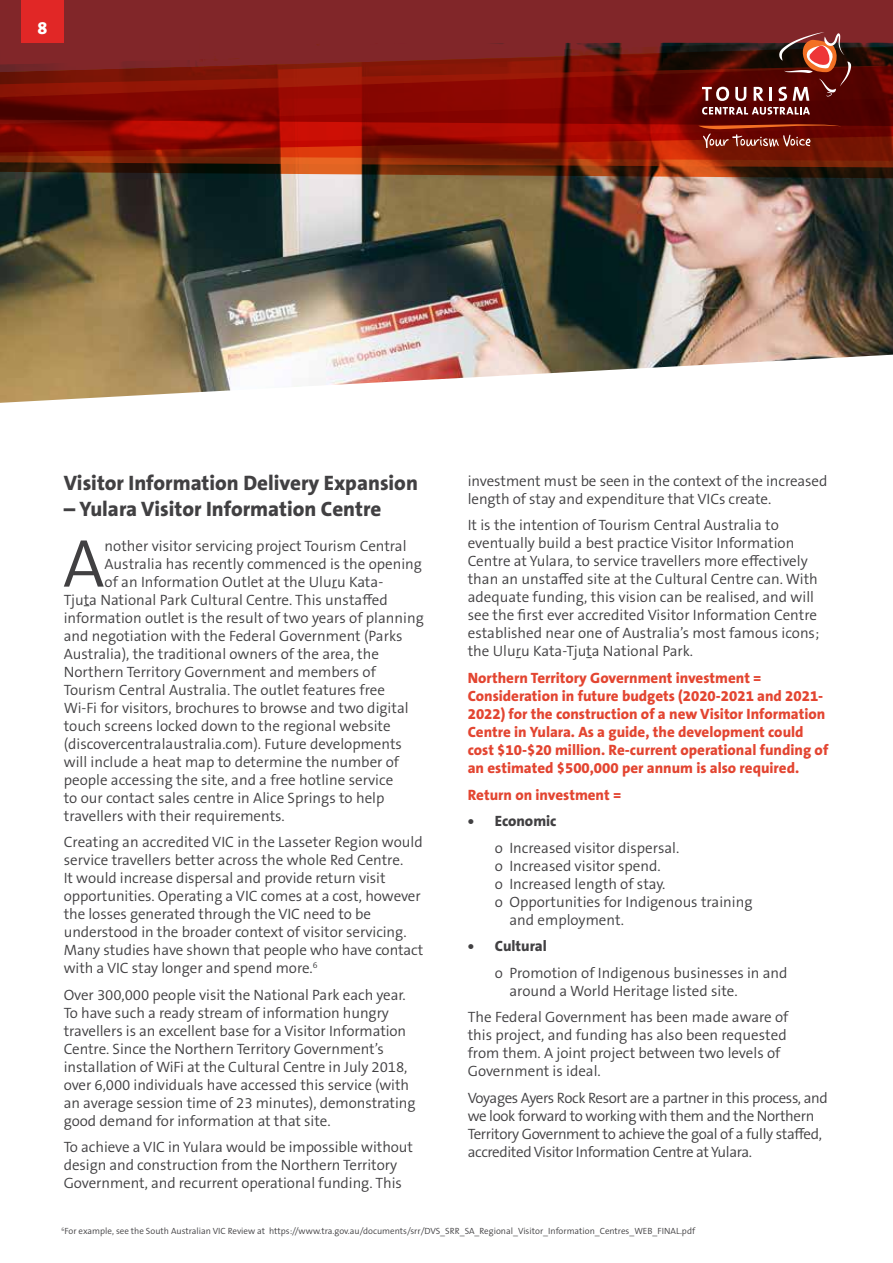
<style>
.page{position:relative;width:893px;height:1263px;background:#fff}
.page>*{position:absolute;margin:0;border:0;box-sizing:border-box;transform-origin:0 0}
.t1{font:300 68.4px "The Sans B W4";color:#414042}
.t2{font:800 21px "The Sans B W8";color:#414042}
.t3{font:800 18px "The Sans B W8";color:#fff}
.t4{font:300 15px/18px "The Sans B W4";color:#414042}
.t5{font:800 15px/18px "The Sans B W8";color:#e34531}
.t6{font:300 15px/18px "The Sans B W4";letter-spacing:-.025em;color:#414042}
.t7{font:800 15px "The Sans B W8";color:#414042}
.t8{font:300 9px "The Sans B W4";color:#414042}
</style>
<div class="page">
<img style="left:0;top:178px;width:893px;height:225px">
<svg style="left:0;top:101px;width:893px;height:77px;background:#6b180a"></svg>
<div style="left:0;top:0;width:893px;height:32px;background:#812629"></div>
<svg style="left:702px;top:107px;width:108px;height:8px"></svg>
<svg style="left:0;top:32px;width:893px;height:69px;background:#791b16"></svg>
<svg style="left:0;top:122px;width:893px;height:39px;background:#901305"></svg>
<div style="left:21px;top:0;width:43px;height:43px;background:#e12726"></div>
<p class="t3" style="left:38px;top:16px;width:11px">8</p>
<h2 class="t2" style="left:64px;top:470px;width:356px">Visitor Information Delivery Expansion</h2>
<h2 class="t2" style="left:64px;top:495px;width:319px">– Yulara Visitor Information Centre</h2>
<h1 class="t1" style="left:63px;top:520px;width:43px">A</h1>
<p class="t4" style="left:105px;top:537px;width:303px">nother visitor servicing project Tourism Central</p>
<p class="t4" style="left:105px;top:555px;width:319px">Australia has recently commenced is the opening</p>
<p class="t4" style="left:105px;top:573px;width:280px">of an Information Outlet at the Uluru Kata-</p>
<p class="t4" style="left:64px;top:591px;width:325px">Tjuta National Park Cultural Centre. This unstaffed</p>
<p class="t4" style="left:64px;top:609px;width:361px">information outlet is the result of two years of planning</p>
<p class="t4" style="left:64px;top:627px;width:340px">and negotiation with the Federal Government (Parks</p>
<p class="t4" style="left:64px;top:645px;width:317px">Australia), the traditional owners of the area, the</p>
<p class="t4" style="left:64px;top:663px;width:314px">Northern Territory Government and members of</p>
<p class="t4" style="left:64px;top:681px;width:323px">Tourism Central Australia. The outlet features free</p>
<p class="t4" style="left:64px;top:699px;width:346px">Wi-Fi for visitors, brochures to browse and two digital</p>
<p class="t4" style="left:64px;top:717px;width:328px">touch screens locked down to the regional website</p>
<p class="t4" style="left:64px;top:735px;width:340px">(discovercentralaustralia.com). Future developments</p>
<p class="t4" style="left:64px;top:753px;width:337px">will include a heat map to determine the number of</p>
<p class="t4" style="left:64px;top:771px;width:331px">people accessing the site, and a free hotline service</p>
<p class="t4" style="left:64px;top:789px;width:322px">to our contact sales centre in Alice Springs to help</p>
<p class="t4" style="left:64px;top:807px;width:222px">travellers with their requirements.</p>
<p class="t4" style="left:64px;top:833px;width:361px">Creating an accredited VIC in the Lasseter Region would service travellers better across the whole Red Centre.<br>It would increase dispersal and provide return visit opportunities. Operating a VIC comes at a cost, however the losses generated through the VIC need to be understood in the broader context of visitor servicing.<br>Many studies have shown that people who have contact with a VIC stay longer and spend more.<sup>6</sup></p>
<p class="t4" style="left:64px;top:986px;width:353px">Over 300,000 people visit the National Park each year.<br>To have such a ready stream of information hungry travellers is an excellent base for a Visitor Information Centre. Since the Northern Territory Government’s installation of WiFi at the Cultural Centre in July 2018, over 6,000 individuals have accessed this service (with an average session time of 23 minutes), demonstrating good demand for information at that site.</p>
<p class="t4" style="left:64px;top:1138px;width:351px">To achieve a VIC in Yulara would be impossible without design and construction from the Northern Territory<br>Government, and recurrent operational funding. This</p>
<p class="t4" style="left:468px;top:472px;width:361px">investment must be seen in the context of the increased length of stay and expenditure that VICs create.</p>
<p class="t4" style="left:468px;top:516px;width:353px">It is the intention of Tourism Central Australia to eventually build a best practice Visitor Information Centre at Yulara, to service travellers more effectively than an unstaffed site at the Cultural Centre can. With adequate funding, this vision can be realised, and will see the first ever accredited Visitor Information Centre established near one of Australia’s most famous icons; the Uluru Kata-Tjuta National Park.</p>
<p class="t5" style="left:468px;top:669px;width:362px">Northern Territory Government investment = Consideration in future budgets (2020-2021 and 2021- 2022) for the construction of a new Visitor Information Centre in Yulara. As a guide, the development could cost $10-$20 million. Re-current operational funding of an estimated $500,000 per annum is also required.</p>
<p class="t5" style="left:468px;top:785px;width:155px">Return on investment =</p>
<p class="t7" style="left:468px;top:811px;width:90px">• Economic</p>
<p class="t4" style="left:495px;top:838px;width:186px">o Increased visitor dispersal.</p>
<p class="t4" style="left:495px;top:856px;width:168px">o Increased visitor spend.</p>
<p class="t4" style="left:495px;top:874px;width:172px">o Increased length of stay.</p>
<p class="t4" style="left:495px;top:892px;width:259px">o Opportunities for Indigenous training</p>
<p class="t4" style="left:509px;top:910px;width:116px">and employment.</p>
<p class="t7" style="left:468px;top:936px;width:81px">• Cultural</p>
<p class="t4" style="left:509px;top:963px;width:280px;text-indent:-15px">o Promotion of Indigenous businesses in and around a World Heritage listed site.</p>
<p class="t4" style="left:468px;top:1008px;width:322px">The Federal Government has been made aware of this project, and funding has also been requested from them. A joint project between two levels of Government is ideal.</p>
<p class="t6" style="left:468px;top:1088px;width:361px">Voyages Ayers Rock Resort are a partner in this process, and we look forward to working with them and the Northern Territory Government to achieve the goal of a fully staffed, accredited Visitor Information Centre at Yulara.</p>
<p class="t8" style="left:62px;top:1225px;width:635px"><sup>6</sup>For example, see the South Australian VIC Review at https://www.tra.gov.au/documents/srr/DVS_SRR_SA_Regional_Visitor_Information_Centres_WEB_FINAL.pdf</p>
</div>
